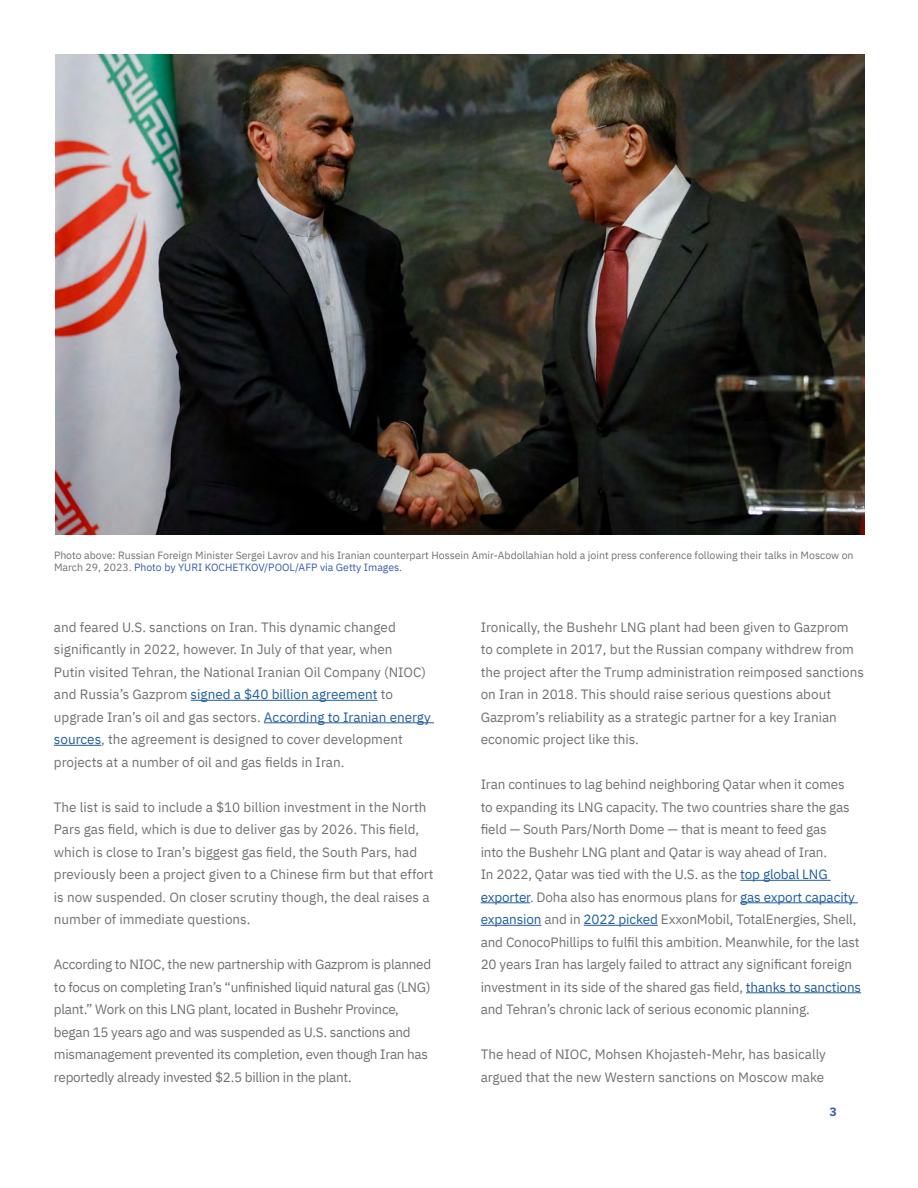
<style>
.page{position:relative;width:918px;height:1188px;background:#fff}
.page>*{position:absolute;margin:0;border:0;box-sizing:border-box;transform-origin:0 0}
.t1{font:13.5px/22.5px "IBM Plex Sans";letter-spacing:-.005em;color:#707272}
.t2{font:700 12px "IBM Plex Mono";color:#385eab}
.t3{font:10.5px/12px "IBM Plex Sans";color:#707272}
.s1{color:#385eab}
.s2{color:#215e9e}
</style>
<div class="page">
<hr style="left:740px;top:880px;width:91px;height:1px;background:#215e9e">
<hr style="left:481px;top:902px;width:49px;height:1px;background:#215e9e">
<hr style="left:740px;top:902px;width:118px;height:1px;background:#215e9e">
<hr style="left:481px;top:925px;width:60px;height:1px;background:#215e9e">
<hr style="left:584px;top:925px;width:74px;height:1px;background:#215e9e">
<hr style="left:746px;top:992px;width:115px;height:1px;background:#215e9e">
<hr style="left:191px;top:700px;width:187px;height:1px;background:#215e9e">
<hr style="left:264px;top:722px;width:170px;height:1px;background:#215e9e">
<hr style="left:54px;top:745px;width:47px;height:1px;background:#215e9e">
<img style="left:56px;top:54px;width:808px;height:481px">
<p class="t3" style="left:54px;top:548px;width:801px">Photo above: Russian Foreign Minister Sergei Lavrov and his Iranian counterpart Hossein Amir-Abdollahian hold a joint press conference following their talks in Moscow on<br>March 29, 2023. <span class="s1">Photo by YURI KOCHETKOV/POOL/AFP via Getty Images.</span></p>
<p class="t1" style="left:54px;top:614px;width:378px">and feared U.S. sanctions on Iran. This dynamic changed significantly in 2022, however. In July of that year, when<br>Putin visited Tehran, the National Iranian Oil Company (NIOC) and Russia’s Gazprom <span class="s2">signed a $40 billion agreement</span> to upgrade Iran’s oil and gas sectors. <span class="s2">According to Iranian energy sources</span>, the agreement is designed to cover development projects at a number of oil and gas fields in Iran.</p>
<p class="t1" style="left:54px;top:794px;width:381px">The list is said to include a $10 billion investment in the North Pars gas field, which is due to deliver gas by 2026. This field, which is close to Iran’s biggest gas field, the South Pars, had previously been a project given to a Chinese firm but that effort is now suspended. On closer scrutiny though, the deal raises a number of immediate questions.</p>
<p class="t1" style="left:54px;top:952px;width:379px">According to NIOC, the new partnership with Gazprom is planned to focus on completing Iran’s “unfinished liquid natural gas (LNG) plant.” Work on this LNG plant, located in Bushehr Province, began 15 years ago and was suspended as U.S. sanctions and mismanagement prevented its completion, even though Iran has reportedly already invested $2.5 billion in the plant.</p>
<p class="t1" style="left:481px;top:614px;width:385px">Ironically, the Bushehr LNG plant had been given to Gazprom to complete in 2017, but the Russian company withdrew from the project after the Trump administration reimposed sanctions on Iran in 2018. This should raise serious questions about Gazprom’s reliability as a strategic partner for a key Iranian economic project like this.</p>
<p class="t1" style="left:481px;top:772px;width:382px">Iran continues to lag behind neighboring Qatar when it comes<br>to expanding its LNG capacity. The two countries share the gas field — South Pars/North Dome — that is meant to feed gas<br>into the Bushehr LNG plant and Qatar is way ahead of Iran.<br>In 2022, Qatar was tied with the U.S. as the <span class="s2">top global LNG exporter</span>. Doha also has enormous plans for <span class="s2">gas export capacity expansion</span> and in <span class="s2">2022 picked</span> ExxonMobil, TotalEnergies, Shell, and ConocoPhillips to fulfil this ambition. Meanwhile, for the last 20 years Iran has largely failed to attract any significant foreign investment in its side of the shared gas field, <span class="s2">thanks to sanctions </span>and Tehran’s chronic lack of serious economic planning.</p>
<p class="t1" style="left:481px;top:1042px;width:347px">The head of NIOC, Mohsen Khojasteh-Mehr, has basically argued that the new Western sanctions on Moscow make</p>
<p class="t2" style="left:829px;top:1103px;width:9px">3</p>
</div>
